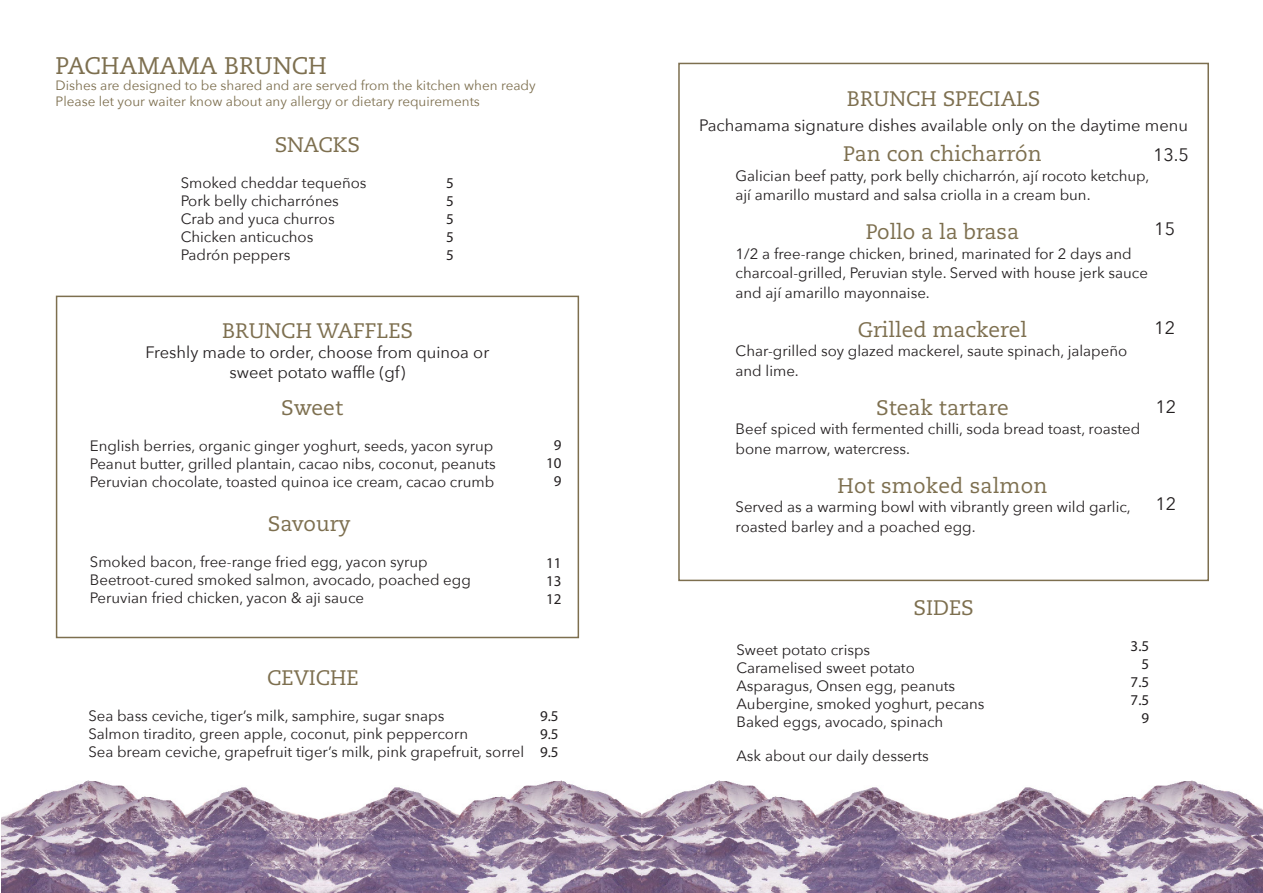
<style>
.page{position:relative;width:1263px;height:893px;background:#fff}
.page>*{position:absolute;margin:0;border:0;box-sizing:border-box;transform-origin:0 0}
.t1{font:24px "Caecilia LT Std";color:#7d6f4f}
.t2{font:21px "Caecilia LT Std";color:#7d6f4f}
.t3{font:18px "Avenir Next";color:#231f20}
.t4{font:16.5px/19.8px "Avenir Next";color:#231f20;text-align:center}
.t5{font:15px/19.5px "Avenir Next";color:#231f20}
.t6{font:15px "Myriad Pro";color:#231f20}
.t7{font:13.5px "Avenir Next";color:#7d6f4f}
</style>
<div class="page">
<div style="left:678px;top:63px;width:531px;height:518px;border:2px solid #7d6f4f"></div>
<div style="left:56px;top:296px;width:523px;height:342px;border:2px solid #7d6f4f"></div>
<img style="left:1px;top:780px;width:640px;height:113px">
<img style="left:641px;top:780px;width:622px;height:113px">
<p class="t1" style="left:56px;top:51px;width:273px">PACHAMAMA BRUNCH</p>
<p class="t7" style="left:56px;top:74px;width:482px">Dishes are designed to be shared and are served from the kitchen when ready</p>
<p class="t7" style="left:56px;top:90px;width:426px">Please let your waiter know about any allergy or dietary requirements</p>
<p class="t2" style="left:275px;top:133px;width:87px">SNACKS</p>
<p class="t5" style="left:181px;top:173px;width:187px">Smoked cheddar tequeños</p>
<p class="t5" style="left:181px;top:191px;width:160px">Pork belly chicharrónes</p>
<p class="t5" style="left:181px;top:209px;width:155px">Crab and yuca churros</p>
<p class="t5" style="left:181px;top:227px;width:134px">Chicken anticuchos</p>
<p class="t5" style="left:181px;top:245px;width:111px">Padrón peppers</p>
<p class="t6" style="left:446px;top:173px;width:9px">5</p>
<p class="t6" style="left:446px;top:191px;width:9px">5</p>
<p class="t6" style="left:446px;top:209px;width:9px">5</p>
<p class="t6" style="left:446px;top:227px;width:9px">5</p>
<p class="t6" style="left:446px;top:245px;width:9px">5</p>
<p class="t2" style="left:222px;top:319px;width:192px">BRUNCH WAFFLES</p>
<p class="t4" style="left:146px;top:342px;width:345px">Freshly made to order, choose from quinoa or sweet potato waffle (gf)</p>
<p class="t2" style="left:281px;top:396px;width:63px">Sweet</p>
<p class="t5" style="left:90px;top:436px;width:405px">English berries, organic ginger yoghurt, seeds, yacon syrup</p>
<p class="t5" style="left:90px;top:454px;width:408px">Peanut butter, grilled plantain, cacao nibs, coconut, peanuts</p>
<p class="t5" style="left:90px;top:472px;width:406px">Peruvian chocolate, toasted quinoa ice cream, cacao crumb</p>
<p class="t2" style="left:268px;top:512px;width:84px">Savoury</p>
<p class="t5" style="left:90px;top:552px;width:339px">Smoked bacon, free-range fried egg, yacon syrup</p>
<p class="t5" style="left:90px;top:570px;width:382px">Beetroot-cured smoked salmon, avocado, poached egg</p>
<p class="t5" style="left:90px;top:588px;width:276px">Peruvian fried chicken, yacon &amp; aji sauce</p>
<p class="t6" style="left:554px;top:436px;width:9px">9</p>
<p class="t6" style="left:546px;top:454px;width:17px">10</p>
<p class="t6" style="left:554px;top:472px;width:9px">9</p>
<p class="t6" style="left:546px;top:554px;width:17px">11</p>
<p class="t6" style="left:546px;top:572px;width:17px">13</p>
<p class="t6" style="left:546px;top:590px;width:17px">12</p>
<p class="t2" style="left:267px;top:666px;width:93px">CEVICHE</p>
<p class="t5" style="left:88px;top:706px;width:357px">Sea bass ceviche, tiger’s milk, samphire, sugar snaps</p>
<p class="t5" style="left:88px;top:724px;width:381px">Salmon tiradito, green apple, coconut, pink peppercorn</p>
<p class="t5" style="left:88px;top:742px;width:437px">Sea bream ceviche, grapefruit tiger’s milk, pink grapefruit, sorrel</p>
<p class="t6" style="left:540px;top:707px;width:20px">9.5</p>
<p class="t6" style="left:540px;top:725px;width:20px">9.5</p>
<p class="t6" style="left:540px;top:743px;width:20px">9.5</p>
<p class="t2" style="left:847px;top:86px;width:195px">BRUNCH SPECIALS</p>
<p class="t4" style="left:699px;top:114px;width:490px">Pachamama signature dishes available only on the daytime menu</p>
<p class="t2" style="left:843px;top:142px;width:200px">Pan con chicharrón</p>
<p class="t5" style="left:735px;top:165px;width:415px">Galician beef patty, pork belly chicharrón, ají rocoto ketchup, ají amarillo mustard and salsa criolla in a cream bun.</p>
<p class="t2" style="left:866px;top:220px;width:155px">Pollo a la brasa</p>
<p class="t5" style="left:735px;top:243px;width:398px">1/2 a free-range chicken, brined, marinated for 2 days and</p>
<p class="t5" style="left:735px;top:263px;width:414px">charcoal-grilled, Peruvian style. Served with house jerk sauce and ají amarillo mayonnaise.</p>
<p class="t2" style="left:858px;top:317px;width:171px">Grilled mackerel</p>
<p class="t5" style="left:735px;top:341px;width:393px">Char-grilled soy glazed mackerel, saute spinach, jalapeño and lime.</p>
<p class="t2" style="left:876px;top:395px;width:134px">Steak tartare</p>
<p class="t5" style="left:735px;top:419px;width:406px">Beef spiced with fermented chilli, soda bread toast, roasted bone marrow, watercress.</p>
<p class="t2" style="left:837px;top:473px;width:211px">Hot smoked salmon</p>
<p class="t5" style="left:735px;top:497px;width:397px">Served as a warming bowl with vibrantly green wild garlic, roasted barley and a poached egg.</p>
<p class="t3" style="left:1153px;top:139px;width:37px">13.5</p>
<p class="t3" style="left:1154px;top:214px;width:22px">15</p>
<p class="t3" style="left:1154px;top:313px;width:22px">12</p>
<p class="t3" style="left:1155px;top:391px;width:22px">12</p>
<p class="t3" style="left:1155px;top:489px;width:22px">12</p>
<p class="t2" style="left:914px;top:596px;width:61px">SIDES</p>
<p class="t5" style="left:736px;top:639px;width:135px">Sweet potato crisps</p>
<p class="t5" style="left:736px;top:657px;width:180px">Caramelised sweet potato</p>
<p class="t5" style="left:736px;top:675px;width:220px">Asparagus, Onsen egg, peanuts</p>
<p class="t5" style="left:736px;top:693px;width:250px">Aubergine, smoked yoghurt, pecans</p>
<p class="t5" style="left:736px;top:711px;width:208px">Baked eggs, avocado, spinach</p>
<p class="t5" style="left:736px;top:746px;width:194px">Ask about our daily desserts</p>
<p class="t6" style="left:1131px;top:637px;width:20px">3.5</p>
<p class="t6" style="left:1141px;top:655px;width:9px">5</p>
<p class="t6" style="left:1131px;top:673px;width:20px">7.5</p>
<p class="t6" style="left:1131px;top:691px;width:20px">7.5</p>
<p class="t6" style="left:1141px;top:709px;width:9px">9</p>
</div>
